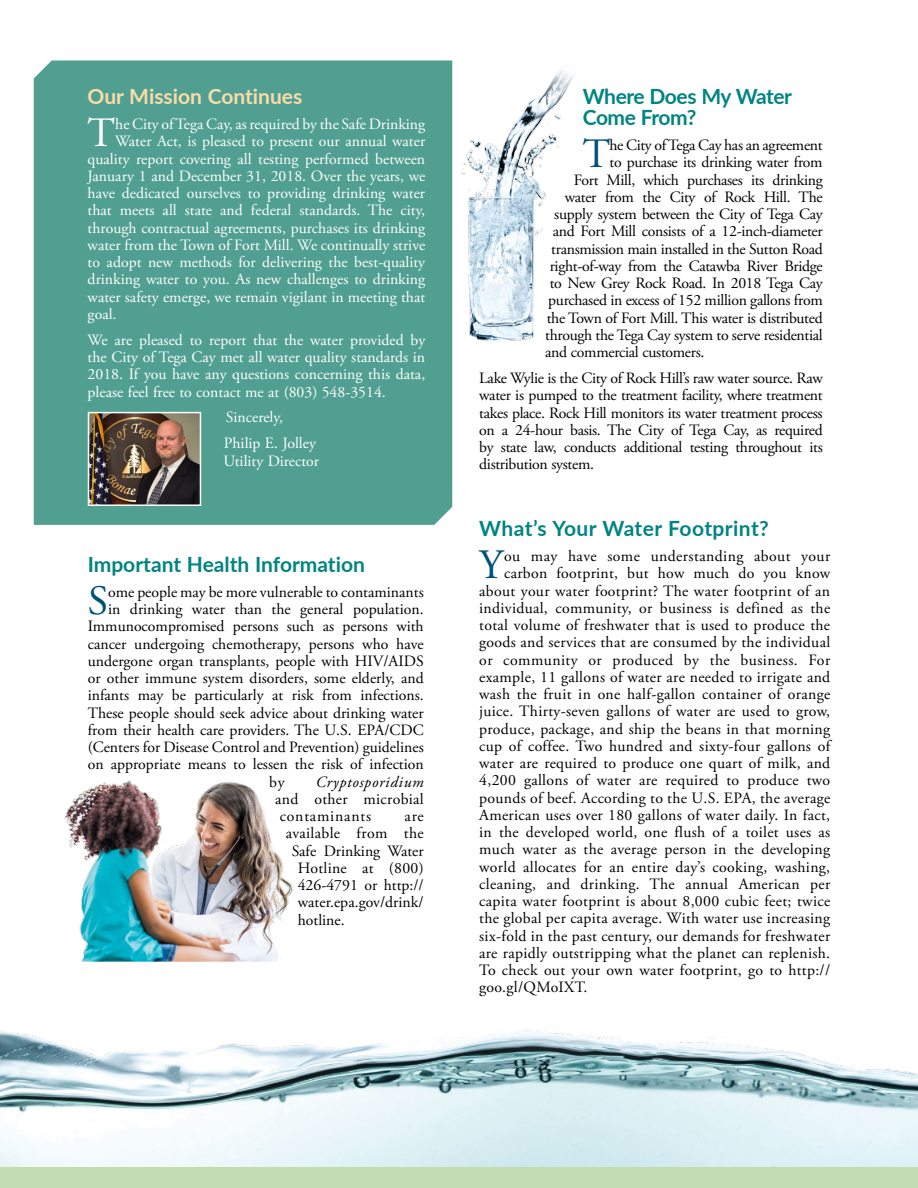
<style>
.page{position:relative;width:918px;height:1188px;background:#fff}
.page>*{position:absolute;margin:0;border:0;box-sizing:border-box;transform-origin:0 0}
.Initial_Cap{font:41.7px "Adobe Garamond Pro";color:#00527a}
.Initial_Cap-2{font:41.7px "Adobe Garamond Pro";color:#fff}
.Article_Headline-19{font:700 21px "Lato";color:#008581}
.Article_Headline-19-2{font:700 21px/21px "Lato";letter-spacing:-.025em;color:#008581}
.Article_Headline-19-3{font:700 21px "Lato";letter-spacing:.02em;color:#008581}
.Article_Headline-19-4{font:700 21px "Lato";color:#f9dca9}
.Initial_Cap-3{font:15.75px/17.2px "Adobe Garamond Pro";letter-spacing:.01em;color:#000;text-align:justify}
.Initial_Cap-4{font:15.75px "Adobe Garamond Pro";color:#fff}
.Initial_Cap-5{font:15.75px "Adobe Garamond Pro";letter-spacing:-.02em;color:#000}
.First_Paragraph{font:15.75px/17.2px "Adobe Garamond Pro";letter-spacing:-.02em;color:#000;text-align:justify}
.First_Paragraph-2{font:15.75px/17.2px "Adobe Garamond Pro";color:#fff;text-align:justify}
.Initial_Cap-6{font:15.75px "Adobe Garamond Pro";letter-spacing:.03em;color:#000}
.s1{font-style:italic}
</style>
<div class="page">
<div style="left:0;top:1166px;width:918px;height:22px;background:#c4dcb1"></div>
<div style="left:34px;top:60px;width:418px;height:465px;background:#509f90"></div>
<img style="left:64px;top:780px;width:229px;height:182px">
<img style="left:461px;top:69px;width:113px;height:272px">
<img style="left:91px;top:415px;width:107px;height:88px">
<div style="left:88px;top:412px;width:113px;height:94px;border:2px solid #fff"></div>
<img style="left:0;top:1029px;width:918px;height:137px">
<p class="Article_Headline-19-4" style="left:88px;top:81px;width:216px">Our Mission Continues</p>
<p class="Initial_Cap-2" style="left:88px;top:108px;width:29px">T</p>
<p class="Initial_Cap-4" style="left:115px;top:115px;width:312px">he City of Tega Cay, as required by the Safe Drinking</p>
<p class="Initial_Cap-4" style="left:115px;top:132px;width:312px">Water Act, is pleased to present our annual water</p>
<p class="Initial_Cap-4" style="left:88px;top:149px;width:339px">quality report covering all testing performed between</p>
<p class="Initial_Cap-4" style="left:88px;top:166px;width:339px">January 1 and December 31, 2018. Over the years, we</p>
<p class="Initial_Cap-4" style="left:88px;top:184px;width:339px">have dedicated ourselves to providing drinking water</p>
<p class="Initial_Cap-4" style="left:88px;top:201px;width:339px">that meets all state and federal standards. The city,</p>
<p class="Initial_Cap-4" style="left:88px;top:218px;width:339px">through contractual agreements, purchases its drinking</p>
<p class="Initial_Cap-4" style="left:88px;top:235px;width:339px">water from the Town of Fort Mill. We continually strive</p>
<p class="Initial_Cap-4" style="left:88px;top:253px;width:339px">to adopt new methods for delivering the best-quality</p>
<p class="Initial_Cap-4" style="left:88px;top:270px;width:339px">drinking water to you. As new challenges to drinking</p>
<p class="Initial_Cap-4" style="left:88px;top:287px;width:339px">water safety emerge, we remain vigilant in meeting that</p>
<p class="Initial_Cap-4" style="left:88px;top:304px;width:30px">goal.</p>
<p class="First_Paragraph-2" style="left:88px;top:332px;width:339px">We are pleased to report that the water provided by the City of Tega Cay met all water quality standards in 2018. If you have any questions concerning this data, please feel free to contact me at (803) 548-3514.</p>
<p class="First_Paragraph-2" style="left:226px;top:409px;width:59px">Sincerely,</p>
<p class="First_Paragraph-2" style="left:224px;top:435px;width:97px">Philip E. Jolley<br>Utility Director</p>
<p class="Article_Headline-19" style="left:88px;top:549px;width:279px">Important Health Information</p>
<p class="Initial_Cap" style="left:88px;top:576px;width:22px">S</p>
<p class="Initial_Cap-3" style="left:108px;top:584px;width:317px">ome people may be more vulnerable to contaminants</p>
<p class="Initial_Cap-3" style="left:108px;top:601px;width:317px">in drinking water than the general population.</p>
<p class="Initial_Cap-3" style="left:88px;top:618px;width:337px">Immunocompromised persons such as persons with</p>
<p class="Initial_Cap-3" style="left:88px;top:635px;width:337px">cancer undergoing chemotherapy, persons who have</p>
<p class="Initial_Cap-3" style="left:88px;top:653px;width:338px">undergone organ transplants, people with HIV/AIDS</p>
<p class="Initial_Cap-3" style="left:88px;top:670px;width:338px">or other immune system disorders, some elderly, and</p>
<p class="Initial_Cap-3" style="left:88px;top:687px;width:338px">infants may be particularly at risk from infections.</p>
<p class="Initial_Cap-3" style="left:88px;top:704px;width:337px">These people should seek advice about drinking water</p>
<p class="Initial_Cap-3" style="left:88px;top:722px;width:338px">from their health care providers. The U.S. EPA/CDC</p>
<p class="Initial_Cap-3" style="left:88px;top:739px;width:338px">(Centers for Disease Control and Prevention) guidelines</p>
<p class="Initial_Cap-3" style="left:88px;top:756px;width:338px">on appropriate means to lessen the risk of infection</p>
<p class="Initial_Cap-3" style="left:269px;top:773px;width:17px">by</p>
<p class="Initial_Cap-3" style="left:275px;top:773px;width:150px;text-indent:41px"><span class="s1">Cryptosporidium </span>and other microbial contaminants</p>
<p class="Initial_Cap-3" style="left:405px;top:808px;width:21px">are</p>
<p class="Initial_Cap-3" style="left:286px;top:825px;width:140px">available from the</p>
<p class="Initial_Cap-3" style="left:292px;top:842px;width:134px">Safe Drinking Water</p>
<p class="Initial_Cap-3" style="left:298px;top:860px;width:128px">Hotline at (800)</p>
<p class="Initial_Cap-3" style="left:298px;top:877px;width:128px">426-4791 or http://</p>
<p class="Initial_Cap-3" style="left:298px;top:894px;width:127px">water.epa.gov/drink/</p>
<p class="Initial_Cap-3" style="left:298px;top:911px;width:48px">hotline.</p>
<p class="Article_Headline-19-2" style="left:583px;top:85px;width:211px">Where Does My Water<br>Come From?</p>
<p class="Initial_Cap" style="left:583px;top:129px;width:29px">T</p>
<p class="Initial_Cap-5" style="left:609px;top:136px;width:215px">he City of Tega Cay has an agreement</p>
<p class="Initial_Cap-5" style="left:609px;top:153px;width:215px">to purchase its drinking water from</p>
<p class="Initial_Cap-5" style="left:574px;top:170px;width:250px">Fort Mill, which purchases its drinking</p>
<p class="Initial_Cap-5" style="left:565px;top:187px;width:260px">water from the City of Rock Hill. The</p>
<p class="Initial_Cap-5" style="left:554px;top:205px;width:270px">supply system between the City of Tega Cay</p>
<p class="Initial_Cap-5" style="left:553px;top:222px;width:272px">and Fort Mill consists of a 12-inch-diameter</p>
<p class="Initial_Cap-5" style="left:551px;top:239px;width:273px">transmission main installed in the Sutton Road</p>
<p class="Initial_Cap-5" style="left:550px;top:256px;width:275px">right-of-way from the Catawba River Bridge</p>
<p class="Initial_Cap-5" style="left:550px;top:274px;width:274px">to New Grey Rock Road. In 2018 Tega Cay</p>
<p class="Initial_Cap-5" style="left:548px;top:291px;width:276px">purchased in excess of 152 million gallons from</p>
<p class="Initial_Cap-5" style="left:547px;top:308px;width:278px">the Town of Fort Mill. This water is distributed</p>
<p class="Initial_Cap-5" style="left:545px;top:325px;width:279px">through the Tega Cay system to serve residential</p>
<p class="Initial_Cap-5" style="left:545px;top:343px;width:161px">and commercial customers.</p>
<p class="First_Paragraph" style="left:479px;top:370px;width:345px">Lake Wylie is the City of Rock Hill’s raw water source. Raw water is pumped to the treatment facility, where treatment takes place. Rock Hill monitors its water treatment process on a 24-hour basis. The City of Tega Cay, as required by state law, conducts additional testing throughout its distribution system.</p>
<p class="Article_Headline-19-3" style="left:479px;top:513px;width:291px">What’s Your Water Footprint?</p>
<p class="Initial_Cap" style="left:479px;top:540px;width:25px">Y</p>
<p class="Initial_Cap-3" style="left:504px;top:548px;width:328px">ou may have some understanding about your</p>
<p class="Initial_Cap-3" style="left:504px;top:565px;width:328px">carbon footprint, but how much do you know</p>
<p class="Initial_Cap-3" style="left:479px;top:583px;width:352px">about your water footprint? The water footprint of an</p>
<p class="Initial_Cap-3" style="left:479px;top:600px;width:353px">individual, community, or business is defined as the</p>
<p class="Initial_Cap-3" style="left:479px;top:617px;width:352px">total volume of freshwater that is used to produce the</p>
<p class="Initial_Cap-3" style="left:479px;top:634px;width:352px">goods and services that are consumed by the individual</p>
<p class="Initial_Cap-6" style="left:479px;top:650px;width:352px">or community or produced by the business. For</p>
<p class="Initial_Cap-3" style="left:479px;top:669px;width:353px">example, 11 gallons of water are needed to irrigate and</p>
<p class="Initial_Cap-3" style="left:479px;top:686px;width:353px">wash the fruit in one half-gallon container of orange</p>
<p class="Initial_Cap-3" style="left:479px;top:703px;width:352px">juice. Thirty-seven gallons of water are used to grow,</p>
<p class="Initial_Cap-3" style="left:479px;top:721px;width:353px">produce, package, and ship the beans in that morning</p>
<p class="Initial_Cap-3" style="left:479px;top:738px;width:353px">cup of coffee. Two hundred and sixty-four gallons of</p>
<p class="Initial_Cap-3" style="left:479px;top:755px;width:353px">water are required to produce one quart of milk, and</p>
<p class="Initial_Cap-3" style="left:479px;top:772px;width:353px">4,200 gallons of water are required to produce two</p>
<p class="Initial_Cap-3" style="left:479px;top:790px;width:353px">pounds of beef. According to the U.S. EPA, the average</p>
<p class="Initial_Cap-3" style="left:479px;top:807px;width:352px">American uses over 180 gallons of water daily. In fact,</p>
<p class="Initial_Cap-3" style="left:479px;top:824px;width:353px">in the developed world, one flush of a toilet uses as</p>
<p class="Initial_Cap-3" style="left:479px;top:841px;width:353px">much water as the average person in the developing</p>
<p class="Initial_Cap-3" style="left:479px;top:859px;width:352px">world allocates for an entire day’s cooking, washing,</p>
<p class="Initial_Cap-3" style="left:479px;top:876px;width:353px">cleaning, and drinking. The annual American per</p>
<p class="Initial_Cap-3" style="left:479px;top:893px;width:353px">capita water footprint is about 8,000 cubic feet; twice</p>
<p class="Initial_Cap-3" style="left:479px;top:910px;width:353px">the global per capita average. With water use increasing</p>
<p class="Initial_Cap-3" style="left:479px;top:928px;width:353px">six-fold in the past century, our demands for freshwater</p>
<p class="Initial_Cap-3" style="left:479px;top:945px;width:352px">are rapidly outstripping what the planet can replenish.</p>
<p class="Initial_Cap-3" style="left:479px;top:962px;width:353px">To check out your own water footprint, go to http://</p>
<p class="Initial_Cap-3" style="left:479px;top:979px;width:110px">goo.gl/QMoIXT.</p>
</div>
